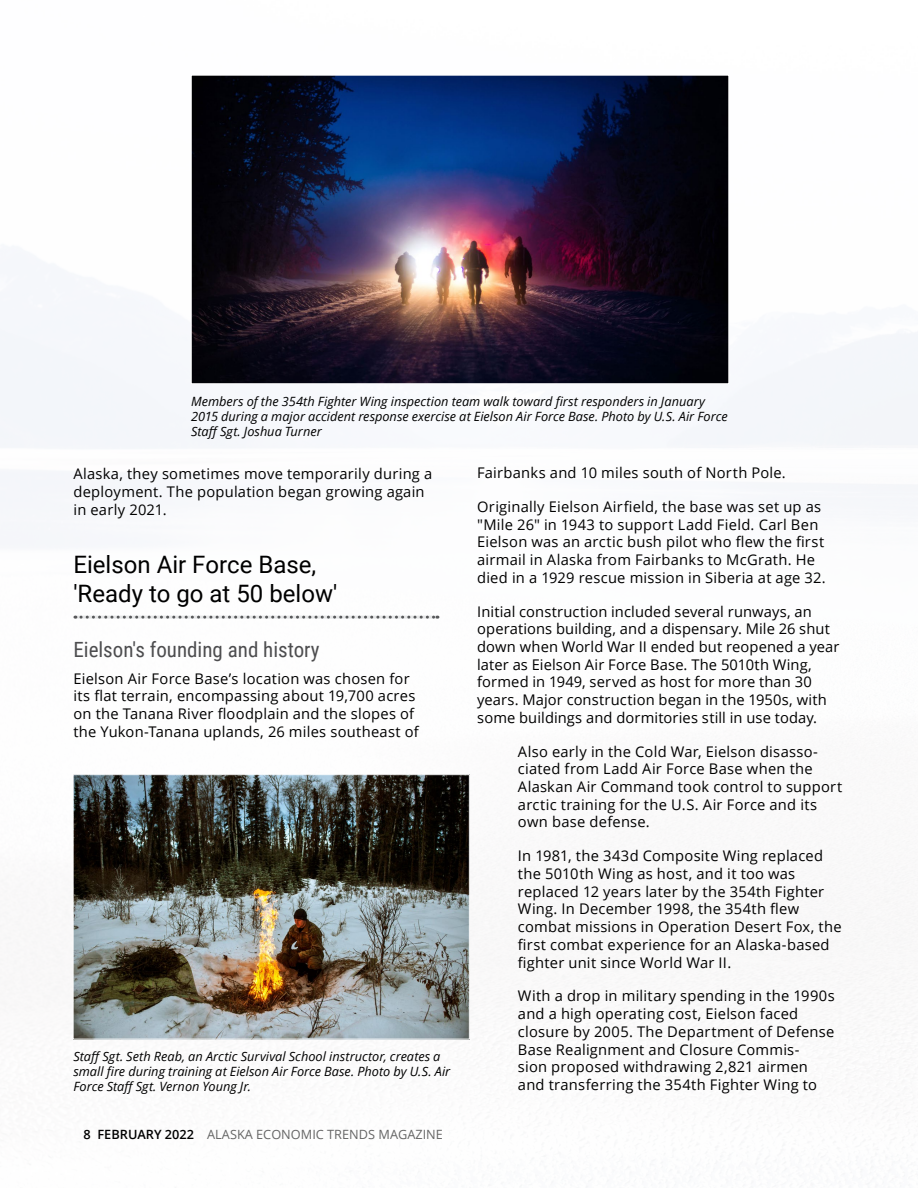
<style>
.page{position:relative;width:918px;height:1188px;background:#fff}
.page>*{position:absolute;margin:0;border:0;box-sizing:border-box;transform-origin:0 0}
.Article_subheads{font:24px/28.5px "Roboto";color:#000}
.second-tier_subheads{font:21px "Roboto Condensed";color:#4d4d4f}
.Text{font:14.7px/17.7px "Open Sans";letter-spacing:.015em;color:#000}
.Page_Number_-_Align{font:italic 12.75px/15px "Open Sans";color:#000}
.t1{font:12.75px "Open Sans";color:#666}
.s1{font-weight:600;color:#000}
</style>
<div class="page">
<img style="left:0;top:286px;width:918px;height:901px">
<svg style="left:75px;top:616px;width:363px;height:3px"></svg>
<img style="left:193px;top:77px;width:534px;height:305px">
<div style="left:191px;top:75px;width:538px;height:309px;border:1px solid #fff"></div>
<img style="left:75px;top:776px;width:393px;height:261px">
<div style="left:73px;top:774px;width:397px;height:265px;border:1px solid #fff"></div>
<p class="Page_Number_-_Align" style="left:191px;top:393px;width:538px">Members of the 354th Fighter Wing inspection team walk toward first responders in January<br>2015 during a major accident response exercise at Eielson Air Force Base. Photo by U.S. Air Force<br>Staff Sgt. Joshua Turner</p>
<p class="Text" style="left:73px;top:465px;width:360px">Alaska, they sometimes move temporarily during a deployment. The population began growing again in early 2021.</p>
<p class="Article_subheads" style="left:73px;top:549px;width:265px">Eielson Air Force Base, 'Ready to go at 50 below'</p>
<p class="second-tier_subheads" style="left:73px;top:635px;width:247px">Eielson's founding and history</p>
<p class="Text" style="left:73px;top:669px;width:347px">Eielson Air Force Base’s location was chosen for its flat terrain, encompassing about 19,700 acres on the Tanana River floodplain and the slopes of the Yukon-Tanana uplands, 26 miles southeast of</p>
<p class="Page_Number_-_Align" style="left:73px;top:1049px;width:378px">Staff Sgt. Seth Reab, an Arctic Survival School instructor, creates a small fire during training at Eielson Air Force Base. Photo by U.S. Air<br>Force Staff Sgt. Vernon Young Jr.</p>
<p class="t1" style="left:84px;top:1126px;width:361px"><span class="s1">8 FEBRUARY 2022</span> ALASKA ECONOMIC TRENDS MAGAZINE</p>
<p class="Text" style="left:477px;top:463px;width:310px">Fairbanks and 10 miles south of North Pole.</p>
<p class="Text" style="left:477px;top:497px;width:350px">Originally Eielson Airfield, the base was set up as "Mile 26" in 1943 to support Ladd Field. Carl Ben Eielson was an arctic bush pilot who flew the first airmail in Alaska from Fairbanks to McGrath. He died in a 1929 rescue mission in Siberia at age 32.</p>
<p class="Text" style="left:477px;top:602px;width:364px">Initial construction included several runways, an operations building, and a dispensary. Mile 26 shut down when World War II ended but reopened a year later as Eielson Air Force Base. The 5010th Wing, formed in 1949, served as host for more than 30 years. Major construction began in the 1950s, with some buildings and dormitories still in use today.</p>
<p class="Text" style="left:518px;top:742px;width:326px">Also early in the Cold War, Eielson disasso&shy;ciated from Ladd Air Force Base when the Alaskan Air Command took control to support arctic training for the U.S. Air Force and its own base defense.</p>
<p class="Text" style="left:518px;top:847px;width:325px">In 1981, the 343d Composite Wing replaced the 5010th Wing as host, and it too was replaced 12 years later by the 354th Fighter Wing. In December 1998, the 354th flew combat missions in Operation Desert Fox, the first combat experience for an Alaska-based fighter unit since World War II.</p>
<p class="Text" style="left:518px;top:987px;width:318px">With a drop in military spending in the 1990s and a high operating cost, Eielson faced closure by 2005. The Department of Defense Base Realignment and Closure Commis-<br>sion proposed withdrawing 2,821 airmen and transferring the 354th Fighter Wing to</p>
</div>
